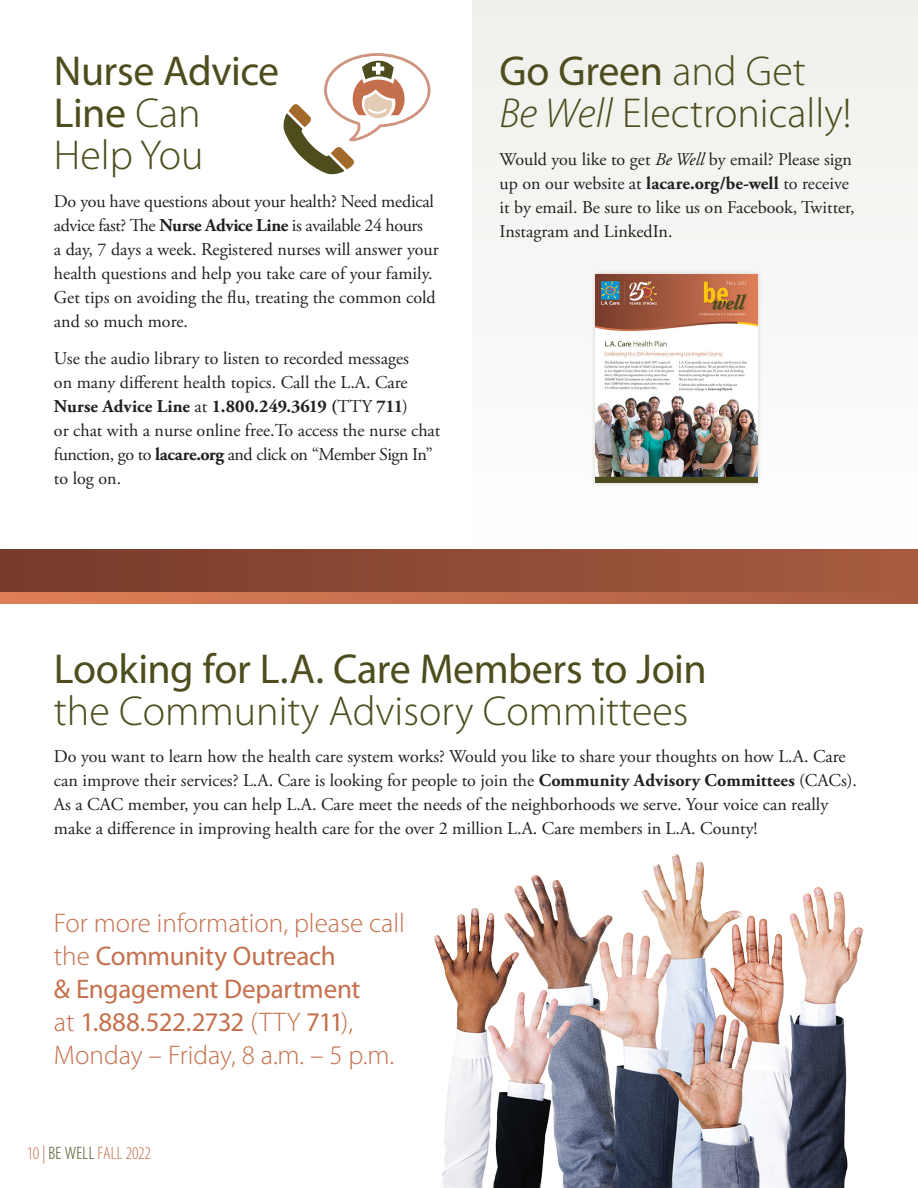
<style>
.page{position:relative;width:918px;height:1188px;background:#fff}
.page>*{position:absolute;margin:0;border:0;box-sizing:border-box;transform-origin:0 0}
.t1{font:42px/42px "Myriad Pro";letter-spacing:-.01em;color:#4d4d1e}
.t2{font:300 42px/42px "Myriad Pro";color:#4d4d1e}
.t3{font:300 27px/33px "Myriad Pro";color:#c5704d}
.t4{font:18px/24px "Adobe Garamond Pro";color:#231f20}
.t5{font:300 condensed 18px "Myriad Pro";letter-spacing:.01em;color:#c5704d}
.s1{font-weight:300}
.s2{font-weight:700}
.s3{font-weight:400}
.s4{font-style:italic}
.s5{color:#4d4d1e}
</style>
<div class="page">
<div style="left:472px;top:0;width:446px;height:584px;background:#f5f6f3"></div>
<div style="left:0;top:549px;width:918px;height:44px;background:linear-gradient(to right,#753b2a,#a85c41)"></div>
<svg style="left:0;top:593px;width:918px;height:10px;background:#c36d4c"></svg>
<img style="left:434px;top:853px;width:429px;height:335px">
<svg style="left:283px;top:53px;width:147px;height:122px"></svg>
<div style="left:590px;top:269px;width:173px;height:220px;background:#231f20;opacity:.2"></div>
<img style="left:595px;top:275px;width:162px;height:208px">
<h2 class="t1" style="left:54px;top:50px;width:227px">Nurse Advice<br>Line <span class="s1">Can<br>Help You</span></h2>
<p class="t4" style="left:54px;top:190px;width:386px">Do you have questions about your health? Need medical advice fast? The <span class="s2">Nurse Advice Line</span> is available 24 hours<br>a day, 7 days a week. Registered nurses will answer your health questions and help you take care of your family.<br>Get tips on avoiding the flu, treating the common cold and so much more.</p>
<p class="t4" style="left:54px;top:347px;width:388px">Use the audio library to listen to recorded messages<br>on many different health topics. Call the L.A. Care <span class="s2">Nurse Advice Line</span> at <span class="s2">1.800.249.3619 (</span>TTY <span class="s2">711</span>)<br>or chat with a nurse online free.To access the nurse chat function, go to <span class="s2">lacare.org</span> and click on “Member Sign In” to log on.</p>
<h2 class="t2" style="left:499px;top:51px;width:354px"><span class="s3">Go Green</span> and Get<br><span class="s4">Be Well</span> Electronically!</h2>
<p class="t4" style="left:499px;top:148px;width:357px">Would you like to get <span class="s4">Be Well</span> by email? Please sign up on our website at <span class="s2">lacare.org/be-well</span> to receive it by email. Be sure to like us on Facebook, Twitter, Instagram and LinkedIn.</p>
<h2 class="t1" style="left:54px;top:647px;width:654px">Looking for L.A. Care Members to Join <span class="s1">the Community Advisory Committees</span></h2>
<p class="t4" style="left:54px;top:745px;width:805px">Do you want to learn how the health care system works? Would you like to share your thoughts on how L.A. Care can improve their services? L.A. Care is looking for people to join the <span class="s2">Community Advisory Committees</span> (CACs).<br>As a CAC member, you can help L.A. Care meet the needs of the neighborhoods we serve. Your voice can really make a difference in improving health care for the over 2 million L.A. Care members in L.A. County!</p>
<p class="t3" style="left:54px;top:907px;width:352px">For more information, please call the <span class="s3">Community Outreach<br>&amp; Engagement Department<br></span>at <span class="s3">1.888.522.2732</span> (TTY <span class="s3">711</span>),<br>Monday – Friday, 8 a.m. – 5 p.m.</p>
<p class="t5" style="left:27px;top:1144px;width:126px">10 |<span class="s5">BE WELL</span> FALL 2022</p>
</div>
